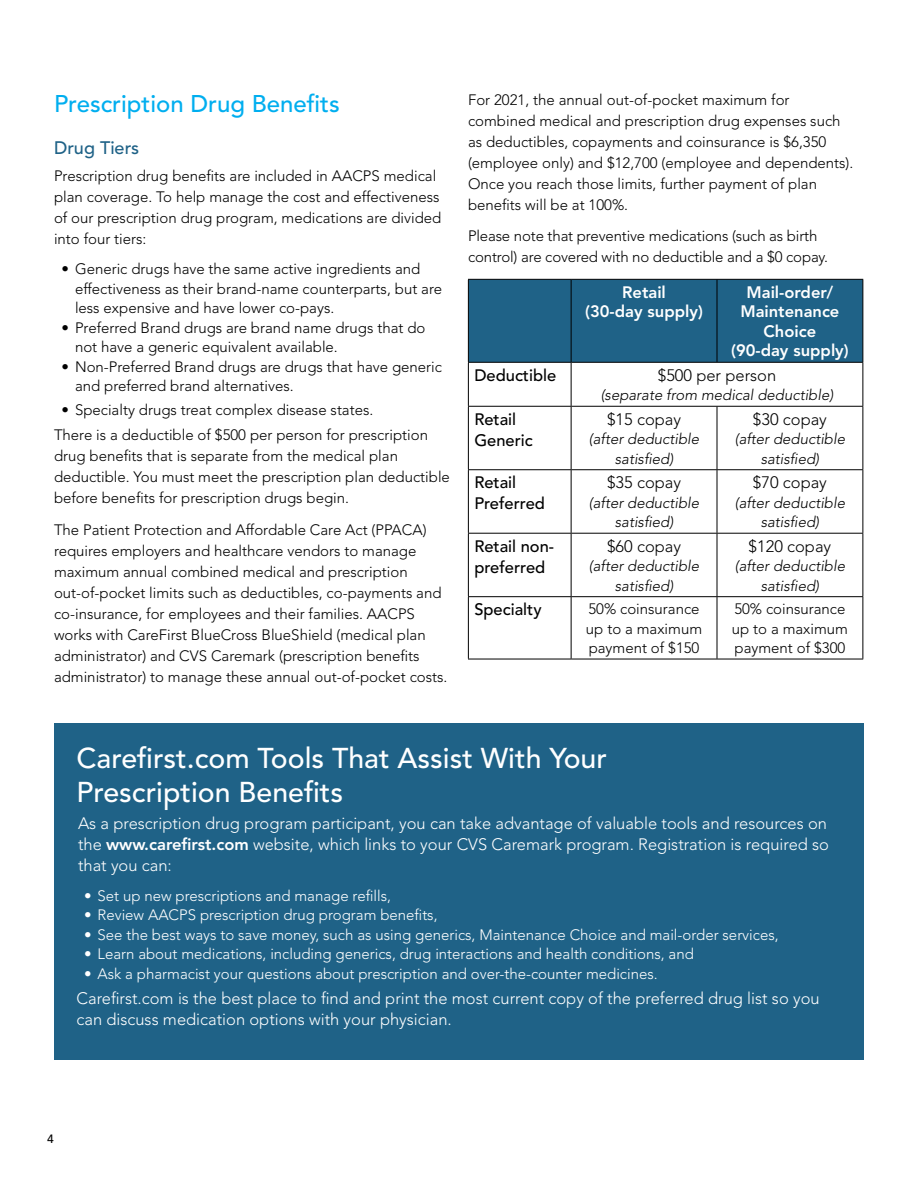
<style>
.page{position:relative;width:918px;height:1188px;background:#fff}
.page>*{position:absolute;margin:0;border:0;box-sizing:border-box;transform-origin:0 0}
.Header1{font:500 28.5px/34.2px "Avenir LT Std";color:#fff}
.Header_1_Blue{font:500 24px "Avenir LT Std";color:#00aeef}
.Header_1_Blue-2{font:500 18px "Avenir LT Std";color:#1f6287}
.BODY{font:300 16.5px/21px "Avenir LT Std";color:#fff}
.BODY-2{font:500 16.5px/21px "Avenir LT Std";color:#000}
.BODY-3{font:800 16.5px/19.5px "Avenir LT Std";color:#fff;text-align:center}
.BODY-4{font:300 16.5px "Avenir LT Std";color:#000}
.BODY-5{font:300 15px/21px "Avenir LT Std";color:#000}
.Bullet_1a{font:300 15px "Avenir LT Std";color:#fff}
.Bullet_1a-2{font:300 15px/19.5px "Avenir LT Std";color:#000}
.BODY-6{font:italic 300 15px/19.5px "Avenir LT Std";color:#000;text-align:center}
.Bullet_1{font:300 15px/19.5px "Avenir LT Std";color:#000}
.Bullet_1-2{font:300 15px "Avenir LT Std";color:#fff}
.t1{font:500 12px "Avenir LT Std";color:#000}
.s1{font-weight:800}
</style>
<div class="page">
<div style="left:469px;top:280px;width:393px;height:82px;background:#1f6287"></div>
<hr style="left:468px;top:279px;width:103px;height:1px;background:#000">
<hr style="left:468px;top:280px;width:1px;height:82px;background:#000">
<hr style="left:571px;top:279px;width:146px;height:1px;background:#000">
<hr style="left:571px;top:280px;width:1px;height:82px;background:#000">
<hr style="left:717px;top:279px;width:146px;height:1px;background:#000">
<hr style="left:717px;top:280px;width:1px;height:82px;background:#000">
<hr style="left:862px;top:280px;width:1px;height:82px;background:#000">
<hr style="left:468px;top:362px;width:103px;height:1px;background:#000">
<hr style="left:468px;top:363px;width:1px;height:43px;background:#000">
<hr style="left:571px;top:362px;width:146px;height:1px;background:#000">
<hr style="left:571px;top:363px;width:1px;height:43px;background:#000">
<hr style="left:717px;top:362px;width:146px;height:1px;background:#000">
<hr style="left:862px;top:363px;width:1px;height:43px;background:#000">
<hr style="left:468px;top:406px;width:103px;height:1px;background:#000">
<hr style="left:468px;top:407px;width:1px;height:62px;background:#000">
<hr style="left:571px;top:406px;width:146px;height:1px;background:#000">
<hr style="left:571px;top:407px;width:1px;height:62px;background:#000">
<hr style="left:717px;top:406px;width:146px;height:1px;background:#000">
<hr style="left:717px;top:407px;width:1px;height:62px;background:#000">
<hr style="left:862px;top:407px;width:1px;height:62px;background:#000">
<hr style="left:468px;top:469px;width:103px;height:1px;background:#000">
<hr style="left:468px;top:470px;width:1px;height:63px;background:#000">
<hr style="left:571px;top:469px;width:146px;height:1px;background:#000">
<hr style="left:571px;top:470px;width:1px;height:63px;background:#000">
<hr style="left:717px;top:469px;width:146px;height:1px;background:#000">
<hr style="left:717px;top:470px;width:1px;height:63px;background:#000">
<hr style="left:862px;top:470px;width:1px;height:63px;background:#000">
<hr style="left:468px;top:533px;width:103px;height:1px;background:#000">
<hr style="left:468px;top:534px;width:1px;height:62px;background:#000">
<hr style="left:571px;top:533px;width:146px;height:1px;background:#000">
<hr style="left:571px;top:534px;width:1px;height:62px;background:#000">
<hr style="left:717px;top:533px;width:146px;height:1px;background:#000">
<hr style="left:717px;top:534px;width:1px;height:62px;background:#000">
<hr style="left:862px;top:534px;width:1px;height:62px;background:#000">
<hr style="left:468px;top:596px;width:103px;height:1px;background:#000">
<hr style="left:468px;top:597px;width:1px;height:62px;background:#000">
<hr style="left:571px;top:596px;width:146px;height:1px;background:#000">
<hr style="left:571px;top:597px;width:1px;height:62px;background:#000">
<hr style="left:717px;top:596px;width:146px;height:1px;background:#000">
<hr style="left:717px;top:597px;width:1px;height:62px;background:#000">
<hr style="left:862px;top:597px;width:1px;height:62px;background:#000">
<hr style="left:468px;top:659px;width:103px;height:1px;background:#000">
<hr style="left:571px;top:659px;width:146px;height:1px;background:#000">
<hr style="left:717px;top:659px;width:146px;height:1px;background:#000">
<div style="left:54px;top:724px;width:810px;height:336px;background:#1f6287"></div>
<p class="Header_1_Blue" style="left:54px;top:90px;width:287px">Prescription Drug Benefits</p>
<p class="Header_1_Blue-2" style="left:54px;top:138px;width:87px">Drug Tiers</p>
<p class="BODY-5" style="left:54px;top:166px;width:389px">Prescription drug benefits are included in AACPS medical plan coverage. To help manage the cost and effectiveness of our prescription drug program, medications are divided into four tiers:</p>
<p class="Bullet_1a-2" style="left:75px;top:259px;width:369px;text-indent:-14px">• Generic drugs have the same active ingredients and effectiveness as their brand-name counterparts, but are less expensive and have lower co-pays.</p>
<p class="Bullet_1a-2" style="left:75px;top:318px;width:352px;text-indent:-14px">• Preferred Brand drugs are brand name drugs that do not have a generic equivalent available.</p>
<p class="Bullet_1" style="left:75px;top:357px;width:369px;text-indent:-14px">• Non-Preferred Brand drugs are drugs that have generic and preferred brand alternatives.</p>
<p class="Bullet_1" style="left:62px;top:400px;width:313px">• Specialty drugs treat complex disease states.</p>
<p class="BODY-5" style="left:54px;top:425px;width:397px">There is a deductible of $500 per person for prescription drug benefits that is separate from the medical plan deductible. You must meet the prescription plan deductible before benefits for prescription drugs begin.</p>
<p class="BODY-5" style="left:54px;top:519px;width:395px">The Patient Protection and Affordable Care Act (PPACA) requires employers and healthcare vendors to manage maximum annual combined medical and prescription out-of-pocket limits such as deductibles, co-payments and co-insurance, for employees and their families. AACPS works with CareFirst BlueCross BlueShield (medical plan administrator) and CVS Caremark (prescription benefits administrator) to manage these annual out-of-pocket costs.</p>
<p class="BODY-5" style="left:468px;top:89px;width:387px">For 2021, the annual out-of-pocket maximum for combined medical and prescription drug expenses such as deductibles, copayments and coinsurance is $6,350 (employee only) and $12,700 (employee and dependents).<br>Once you reach those limits, further payment of plan benefits will be at 100%.</p>
<p class="BODY-5" style="left:468px;top:226px;width:361px">Please note that preventive medications (such as birth control) are covered with no deductible and a $0 copay.</p>
<p class="BODY-3" style="left:585px;top:282px;width:119px">Retail<br>(30-day supply)</p>
<p class="BODY-3" style="left:731px;top:282px;width:119px">Mail-order/<br>Maintenance<br>Choice<br>(90-day supply)</p>
<p class="BODY-2" style="left:474px;top:365px;width:83px">Deductible</p>
<p class="BODY-4" style="left:658px;top:365px;width:120px">$500 per person</p>
<p class="BODY-6" style="left:601px;top:386px;width:234px">(separate from medical deductible)</p>
<p class="BODY-2" style="left:474px;top:409px;width:60px">Retail<br>Generic</p>
<p class="BODY-4" style="left:607px;top:409px;width:76px">$15 copay</p>
<p class="BODY-4" style="left:753px;top:409px;width:76px">$30 copay</p>
<p class="BODY-6" style="left:735px;top:430px;width:112px">(after deductible satisfied)</p>
<p class="BODY-6" style="left:589px;top:430px;width:112px">(after deductible satisfied)</p>
<p class="BODY-2" style="left:474px;top:472px;width:72px">Retail<br>Preferred</p>
<p class="BODY-4" style="left:607px;top:473px;width:76px">$35 copay</p>
<p class="BODY-6" style="left:589px;top:493px;width:112px">(after deductible satisfied)</p>
<p class="BODY-2" style="left:474px;top:536px;width:81px">Retail non&shy;preferred</p>
<p class="BODY-4" style="left:607px;top:536px;width:76px">$60 copay</p>
<p class="BODY-6" style="left:589px;top:557px;width:112px">(after deductible satisfied)</p>
<p class="BODY-4" style="left:753px;top:473px;width:76px">$70 copay</p>
<p class="BODY-6" style="left:735px;top:493px;width:112px">(after deductible satisfied)</p>
<p class="BODY-4" style="left:749px;top:536px;width:84px">$120 copay</p>
<p class="BODY-6" style="left:735px;top:557px;width:112px">(after deductible satisfied)</p>
<p class="BODY-2" style="left:474px;top:599px;width:69px">Specialty</p>
<p class="BODY-5" style="left:586px;top:599px;width:118px;line-height:19.5px">50% coinsurance up to a maximum payment of $150</p>
<p class="BODY-5" style="left:732px;top:599px;width:118px;line-height:19.5px">50% coinsurance up to a maximum payment of $300</p>
<p class="Header1" style="left:76px;top:741px;width:532px">Carefirst.com Tools That Assist With Your<br>Prescription Benefits</p>
<p class="BODY" style="left:78px;top:813px;width:753px">As a prescription drug program participant, you can take advantage of valuable tools and resources on the <span class="s1">www.carefirst.com</span> website, which links to your CVS Caremark program. Registration is required so that you can:</p>
<p class="Bullet_1a" style="left:84px;top:887px;width:308px">• Set up new prescriptions and manage refills,</p>
<p class="Bullet_1a" style="left:84px;top:906px;width:355px">• Review AACPS prescription drug program benefits,</p>
<p class="Bullet_1a" style="left:84px;top:926px;width:696px">• See the best ways to save money, such as using generics, Maintenance Choice and mail-order services,</p>
<p class="Bullet_1a" style="left:84px;top:945px;width:611px">• Learn about medications, including generics, drug interactions and health conditions, and</p>
<p class="Bullet_1-2" style="left:84px;top:965px;width:575px">• Ask a pharmacist your questions about prescription and over-the-counter medicines.</p>
<p class="BODY" style="left:76px;top:988px;width:745px">Carefirst.com is the best place to find and print the most current copy of the preferred drug list so you can discuss medication options with your physician.</p>
<p class="t1" style="left:47px;top:1132px;width:8px">4</p>
</div>
